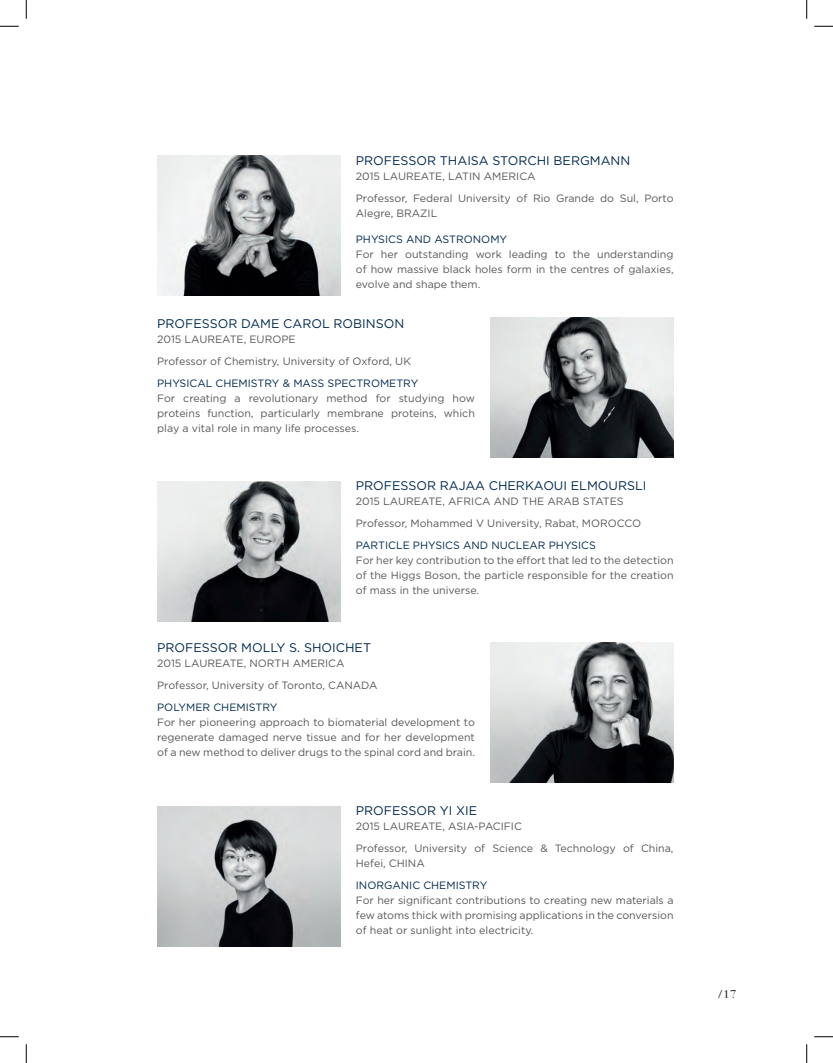
<style>
.page{position:relative;width:833px;height:1063px;background:#fff}
.page>*{position:absolute;margin:0;border:0;box-sizing:border-box;transform-origin:0 0}
.t1{font:12.5px "Gotham";color:#00284f}
.t2{font:11.25px "Bauer Bodoni";color:#231f20}
.t3{font:10.62px/15px "Gotham";color:#57585a}
.t4{font:10.62px "Gotham";color:#00284f}
</style>
<div class="page">
<img style="left:157px;top:155px;width:183px;height:140px">
<img style="left:490px;top:317px;width:183px;height:141px">
<img style="left:157px;top:481px;width:183px;height:141px">
<img style="left:490px;top:642px;width:183px;height:140px">
<img style="left:157px;top:806px;width:183px;height:140px">
<svg style="left:0;top:25px;width:19px;height:2px"></svg>
<svg style="left:814px;top:25px;width:18px;height:2px"></svg>
<svg style="left:0;top:1036px;width:19px;height:1px"></svg>
<svg style="left:814px;top:1036px;width:18px;height:1px"></svg>
<svg style="left:25px;top:0;width:2px;height:19px"></svg>
<svg style="left:25px;top:1044px;width:2px;height:18px"></svg>
<svg style="left:806px;top:0;width:1px;height:19px"></svg>
<svg style="left:806px;top:1044px;width:1px;height:18px"></svg>
<p class="t1" style="left:355px;top:154px;width:276px">PROFESSOR THAISA STORCHI BERGMANN</p>
<p class="t3" style="left:355px;top:165px;width:319px;line-height:22.1px">2015 LAUREATE, LATIN AMERICA<br>Professor, Federal University of Rio Grande do Sul, Porto</p>
<p class="t3" style="left:355px;top:206px;width:83px">Alegre, BRAZIL</p>
<p class="t4" style="left:355px;top:233px;width:153px">PHYSICS AND ASTRONOMY</p>
<p class="t3" style="left:355px;top:247px;width:319px;text-align:justify">For her outstanding work leading to the understanding of how massive black holes form in the centres of galaxies, evolve and shape them.</p>
<p class="t1" style="left:157px;top:316px;width:248px">PROFESSOR DAME CAROL ROBINSON</p>
<p class="t3" style="left:157px;top:328px;width:255px;line-height:22.1px">2015 LAUREATE, EUROPE<br>Professor of Chemistry, University of Oxford, UK</p>
<p class="t4" style="left:157px;top:377px;width:262px">PHYSICAL CHEMISTRY &amp; MASS SPECTROMETRY</p>
<p class="t3" style="left:157px;top:390px;width:319px;text-align:justify">For creating a revolutionary method for studying how proteins function, particularly membrane proteins, which play a vital role in many life processes.</p>
<p class="t1" style="left:355px;top:478px;width:292px">PROFESSOR RAJAA CHERKAOUI ELMOURSLI</p>
<p class="t3" style="left:355px;top:489px;width:287px;line-height:22.1px">2015 LAUREATE, AFRICA AND THE ARAB STATES<br>Professor, Mohammed V University, Rabat, MOROCCO</p>
<p class="t4" style="left:355px;top:539px;width:241px">PARTICLE PHYSICS AND NUCLEAR PHYSICS</p>
<p class="t3" style="left:355px;top:552px;width:319px;text-align:justify">For her key contribution to the effort that led to the detection of the Higgs Boson, the particle responsible for the creation of mass in the universe.</p>
<p class="t1" style="left:157px;top:640px;width:215px">PROFESSOR MOLLY S. SHOICHET</p>
<p class="t3" style="left:157px;top:651px;width:221px;line-height:22.1px">2015 LAUREATE, NORTH AMERICA<br>Professor, University of Toronto, CANADA</p>
<p class="t4" style="left:157px;top:701px;width:122px">POLYMER CHEMISTRY</p>
<p class="t3" style="left:157px;top:714px;width:319px;text-align:justify">For her pioneering approach to biomaterial development to regenerate damaged nerve tissue and for her development of a new method to deliver drugs to the spinal cord and brain.</p>
<p class="t1" style="left:355px;top:803px;width:123px">PROFESSOR YI XIE</p>
<p class="t3" style="left:355px;top:815px;width:319px;line-height:22.1px">2015 LAUREATE, ASIA-PACIFIC<br>Professor, University of Science &amp; Technology of China,</p>
<p class="t3" style="left:355px;top:855px;width:70px">Hefei, CHINA</p>
<p class="t4" style="left:355px;top:879px;width:133px">INORGANIC CHEMISTRY</p>
<p class="t3" style="left:355px;top:892px;width:319px;text-align:justify">For her significant contributions to creating new materials a few atoms thick with promising applications in the conversion of heat or sunlight into electricity.</p>
<p class="t2" style="left:717px;top:987px;width:20px">/17</p>
</div>
